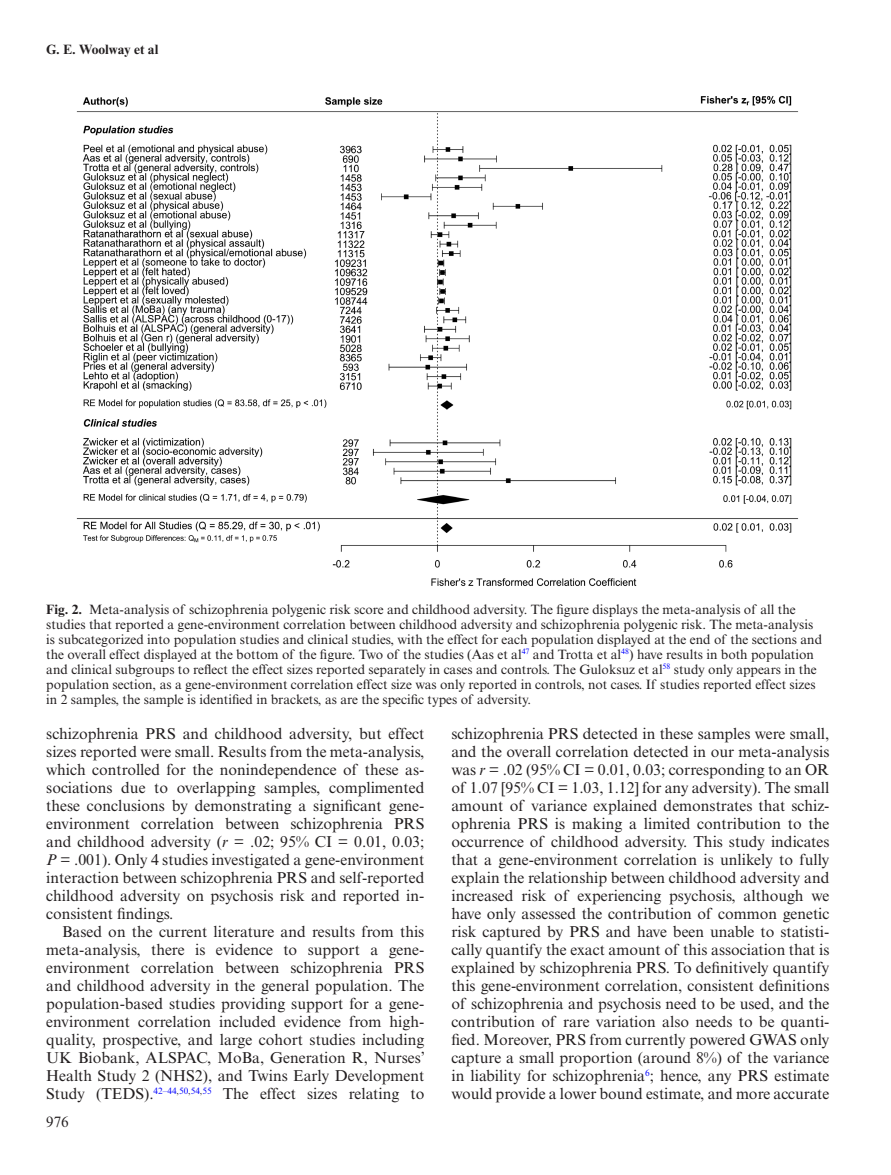
<style>
.page{position:relative;width:891px;height:1175px;background:#fff}
.page>*{position:absolute;margin:0;border:0;box-sizing:border-box;transform-origin:0 0}
.t1{font:15.75px/18px "Times New Roman MT Std";color:#231f20;text-align:justify}
.t2{font:15px "Times New Roman MT Std";color:#231f20}
.t3{font:13.5px/15px "Times New Roman MT Std";color:#231f20}
.t4{font:700 13.5px "Times New Roman MT Std";color:#231f20}
.s1{font-weight:700}
.s2{font-style:italic}
</style>
<div class="page">
<img style="left:77px;top:96px;width:722px;height:490px">
<p class="t4" style="left:46px;top:41px;width:114px">G. E. Woolway et al</p>
<p class="t3" style="left:46px;top:602px;width:777px"><span class="s1">Fig. 2.</span> Meta-analysis of schizophrenia polygenic risk score and childhood adversity. The figure displays the meta-analysis of all the studies that reported a gene-environment correlation between childhood adversity and schizophrenia polygenic risk. The meta-analysis is subcategorized into population studies and clinical studies, with the effect for each population displayed at the end of the sections and the overall effect displayed at the bottom of the figure. Two of the studies (Aas et al<sup>47</sup> and Trotta et al<sup>48</sup>) have results in both population and clinical subgroups to reflect the effect sizes reported separately in cases and controls. The Guloksuz et al<sup>58</sup> study only appears in the population section, as a gene-environment correlation effect size was only reported in controls, not cases. If studies reported effect sizes in 2 samples, the sample is identified in brackets, as are the specific types of adversity.</p>
<p class="t1" style="left:46px;top:724px;width:380px">schizophrenia PRS and childhood adversity, but effect sizes reported were small. Results from the meta-analysis, which controlled for the nonindependence of these as&shy;sociations due to overlapping samples, complimented these conclusions by demonstrating a significant gene&shy;environment correlation between schizophrenia PRS and childhood adversity (<span class="s2">r</span> = .02; 95% CI = 0.01, 0.03; <span class="s2">P</span> = .001). Only 4 studies investigated a gene-environment interaction between schizophrenia PRS and self-reported childhood adversity on psychosis risk and reported in&shy;consistent findings.</p>
<p class="t1" style="left:46px;top:922px;width:380px;text-indent:16px">Based on the current literature and results from this meta-analysis, there is evidence to support a gene&shy;environment correlation between schizophrenia PRS and childhood adversity in the general population. The population-based studies providing support for a gene&shy;environment correlation included evidence from high&shy;quality, prospective, and large cohort studies including UK Biobank, ALSPAC, MoBa, Generation R, Nurses’ Health Study 2 (NHS2), and Twins Early Development Study (TEDS).<sup>42–44</sup><sup>,</sup><sup>50</sup><sup>,</sup><sup>54</sup><sup>,</sup><sup>55</sup> The effect sizes relating to</p>
<p class="t2" style="left:46px;top:1113px;width:24px">976</p>
<p class="t1" style="left:451px;top:724px;width:380px">schizophrenia PRS detected in these samples were small, and the overall correlation detected in our meta-analysis was <span class="s2">r</span> = .02 (95% CI = 0.01, 0.03; corresponding to an OR of 1.07 [95% CI = 1.03, 1.12] for any adversity). The small amount of variance explained demonstrates that schiz&shy;ophrenia PRS is making a limited contribution to the occurrence of childhood adversity. This study indicates that a gene-environment correlation is unlikely to fully explain the relationship between childhood adversity and increased risk of experiencing psychosis, although we have only assessed the contribution of common genetic risk captured by PRS and have been unable to statisti&shy;cally quantify the exact amount of this association that is explained by schizophrenia PRS. To definitively quantify this gene-environment correlation, consistent definitions of schizophrenia and psychosis need to be used, and the contribution of rare variation also needs to be quanti&shy;fied. Moreover, PRS from currently powered GWAS only capture a small proportion (around 8%) of the variance in liability for schizophrenia<sup>6</sup>; hence, any PRS estimate would provide a lower bound estimate, and more accurate</p>
</div>
